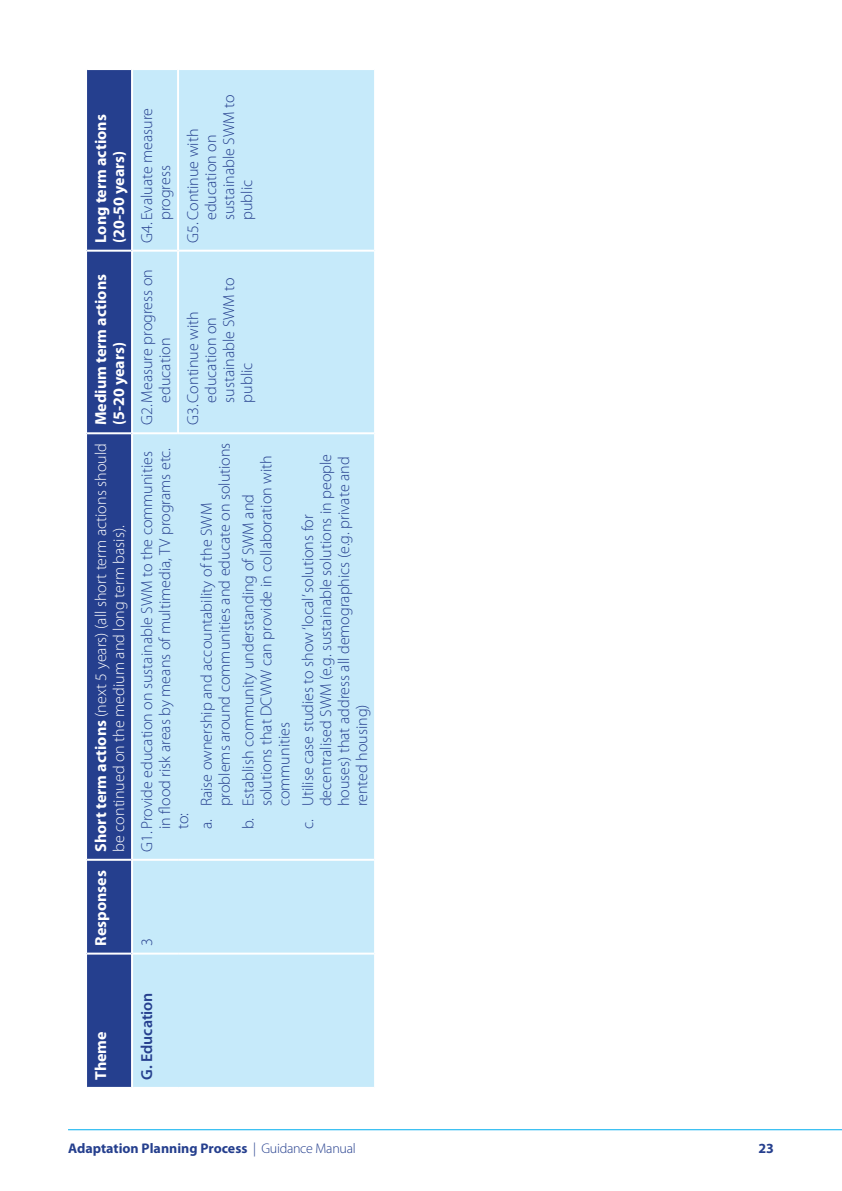
<style>
.page{position:relative;width:842px;height:1191px;background:#fff}
.page>*{position:absolute;margin:0;border:0;box-sizing:border-box;transform-origin:0 0}
.t1{font:300 16px/18px "Myriad Pro";color:#253f8e}
.t2{font:300 16px/18px "Myriad Pro";color:#fff}
.t3{font:700 16px/18px "Myriad Pro";color:#fff}
.t4{font:600 16px "Myriad Pro";color:#253f8e}
.t5{font:700 14px "Myriad Pro";color:#253f8e}
.s1{font-weight:700}
.s2{font-weight:300}
</style>
<div class="page">
<hr style="left:68px;top:1129px;width:774px;height:1px;background:#00aeef">
<svg style="left:87px;top:70px;width:44px;height:1017px;background:#27418f"></svg>
<div style="left:133px;top:70px;width:241px;height:1017px;background:#c6eafa"></div>
<hr style="left:87px;top:952px;width:44px;height:2px;background:#fff">
<hr style="left:87px;top:858px;width:44px;height:2px;background:#fff">
<hr style="left:87px;top:432px;width:44px;height:2px;background:#fff">
<hr style="left:87px;top:250px;width:44px;height:2px;background:#fff">
<hr style="left:133px;top:952px;width:45px;height:2px;background:#fff">
<hr style="left:133px;top:858px;width:45px;height:2px;background:#fff">
<hr style="left:133px;top:432px;width:44px;height:2px;background:#fff">
<hr style="left:133px;top:250px;width:44px;height:2px;background:#fff">
<hr style="left:178px;top:952px;width:196px;height:2px;background:#fff">
<hr style="left:178px;top:858px;width:196px;height:2px;background:#fff">
<hr style="left:177px;top:251px;width:2px;height:183px;background:#fff">
<hr style="left:179px;top:432px;width:195px;height:2px;background:#fff">
<hr style="left:177px;top:68px;width:2px;height:183px;background:#fff">
<hr style="left:179px;top:250px;width:195px;height:2px;background:#fff">
<p class="t3" style="left:92px;top:243px;width:130px;rotate:-90deg">Long term actions (20-50 years)</p>
<p class="t3" style="left:92px;top:425px;width:153px;rotate:-90deg">Medium term actions (5-20 years)</p>
<p class="t2" style="left:92px;top:851px;width:410px;rotate:-90deg"><span class="s1">Short term actions</span> (next 5 years) (all short term actions should be continued on the medium and long term basis).</p>
<p class="t3" style="left:92px;top:945px;width:77px;rotate:-90deg">Responses</p>
<p class="t1" style="left:138px;top:220px;width:114px;text-indent:-23px;rotate:-90deg">G4. Evaluate measure progress</p>
<p class="t1" style="left:138px;top:402px;width:135px;text-indent:-23px;rotate:-90deg">G2.Measure progress on education</p>
<p class="t1" style="left:184px;top:220px;width:127px;text-indent:-23px;rotate:-90deg">G5.Continue with education on sustainable SWM to public</p>
<p class="t1" style="left:184px;top:402px;width:127px;text-indent:-23px;rotate:-90deg">G3.Continue with education on sustainable SWM to public</p>
<p class="t1" style="left:138px;top:829px;width:383px;text-indent:-23px;rotate:-90deg">G1. Provide education on sustainable SWM to the communities in flood risk areas by means of multimedia, TV programs etc. to:</p>
<p class="t1" style="left:198px;top:806px;width:365px;text-indent:-23px;rotate:-90deg">a. Raise ownership and accountability of the SWM problems around communities and educate on solutions</p>
<p class="t1" style="left:239px;top:806px;width:352px;text-indent:-23px;rotate:-90deg">b. Establish community understanding of SWM and solutions that DCWW can provide in collaboration with communities</p>
<p class="t1" style="left:299px;top:806px;width:354px;text-indent:-23px;rotate:-90deg">c. Utilise case studies to show ‘local’ solutions for decentralised SWM (e.g. sustainable solutions in people houses) that address all demographics (e.g. private and rented housing)</p>
<p class="t1" style="left:138px;top:945px;width:9px;rotate:-90deg">3</p>
<p class="t3" style="left:92px;top:1080px;width:50px;rotate:-90deg">Theme</p>
<p class="t4" style="left:138px;top:1080px;width:89px;rotate:-90deg">G. Education</p>
<p class="t5" style="left:68px;top:1140px;width:289px">Adaptation Planning Process <span class="s2">| Guidance Manual</span></p>
<p class="t5" style="left:758px;top:1140px;width:17px">23</p>
</div>
